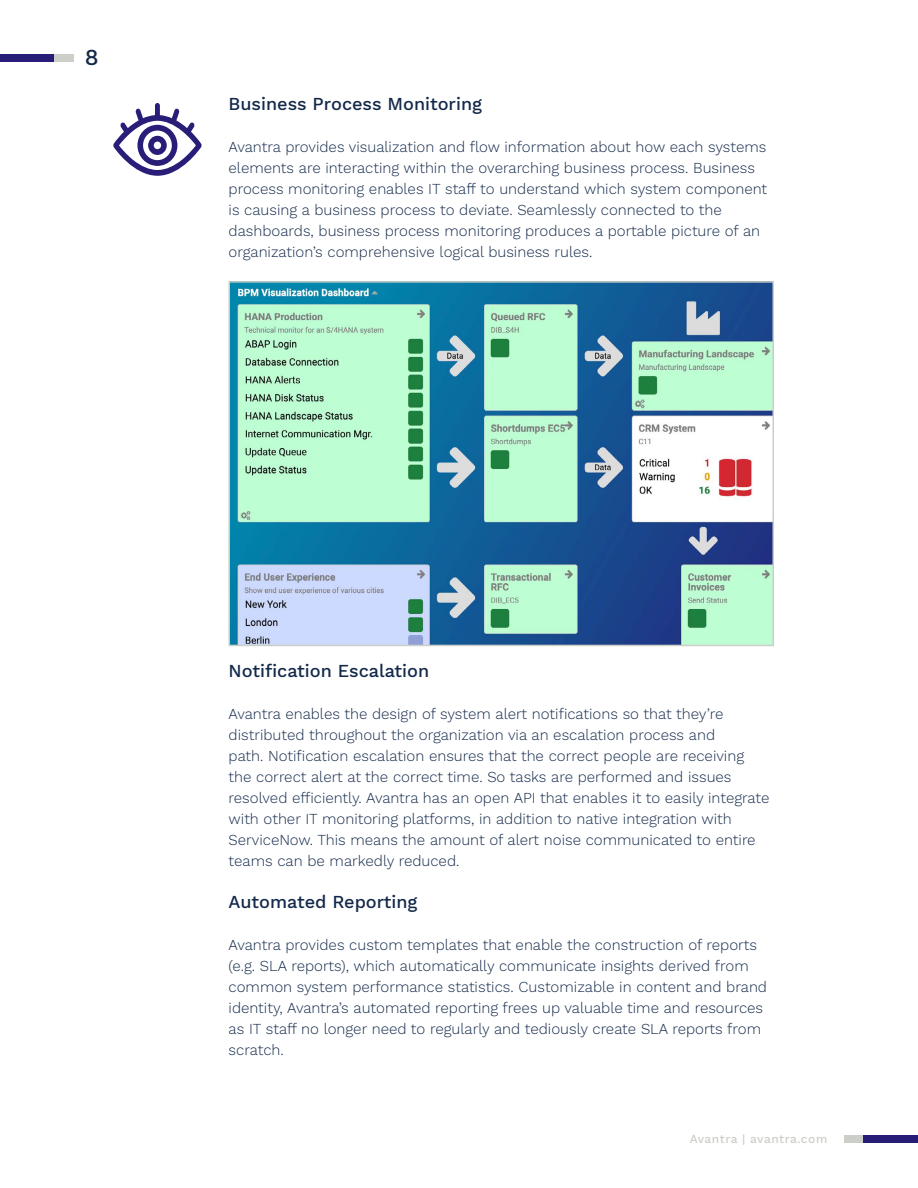
<style>
.page{position:relative;width:918px;height:1188px;background:#fff}
.page>*{position:absolute;margin:0;border:0;box-sizing:border-box;transform-origin:0 0}
.t1{font:500 22.5px "Work Sans";color:#13294a}
.t2{font:500 18px "Work Sans";color:#13294a}
.t3{font:300 15px/21px "Work Sans";color:#13294a}
.t4{font:500 12px "Work Sans";letter-spacing:.035em;color:#cbcfc8}
</style>
<div class="page">
<svg style="left:113px;top:103px;width:89px;height:73px"></svg>
<div style="left:0;top:54px;width:54px;height:8px;background:#281e78"></div>
<div style="left:54px;top:54px;width:20px;height:8px;background:#cbcfc8"></div>
<div style="left:844px;top:1135px;width:20px;height:8px;background:#cbcfc8"></div>
<img style="left:231px;top:284px;width:540px;height:359px">
<div style="left:228px;top:281px;width:546px;height:365px;border:2px solid #cbcfc8"></div>
<div style="left:864px;top:1135px;width:54px;height:8px;background:#281e78"></div>
<h1 class="t1" style="left:85px;top:44px;width:15px">8</h1>
<p class="t2" style="left:229px;top:93px;width:255px">Business Process Monitoring</p>
<p class="t3" style="left:229px;top:137px;width:540px">Avantra provides visualization and flow information about how each systems elements are interacting within the overarching business process. Business process monitoring enables IT staff to understand which system component is causing a business process to deviate. Seamlessly connected to the dashboards, business process monitoring produces a portable picture of an organization’s comprehensive logical business rules.</p>
<p class="t2" style="left:229px;top:660px;width:202px">Notification Escalation</p>
<p class="t3" style="left:229px;top:704px;width:542px">Avantra enables the design of system alert notifications so that they’re distributed throughout the organization via an escalation process and<br>path. Notification escalation ensures that the correct people are receiving the correct alert at the correct time. So tasks are performed and issues resolved efficiently. Avantra has an open API that enables it to easily integrate with other IT monitoring platforms, in addition to native integration with ServiceNow. This means the amount of alert noise communicated to entire teams can be markedly reduced.</p>
<p class="t2" style="left:229px;top:891px;width:190px">Automated Reporting</p>
<p class="t3" style="left:229px;top:935px;width:540px">Avantra provides custom templates that enable the construction of reports (e.g. SLA reports), which automatically communicate insights derived from common system performance statistics. Customizable in content and brand identity, Avantra’s automated reporting frees up valuable time and resources as IT staff no longer need to regularly and tediously create SLA reports from scratch.</p>
<p class="t4" style="left:690px;top:1132px;width:139px">Avantra | avantra.com</p>
</div>
